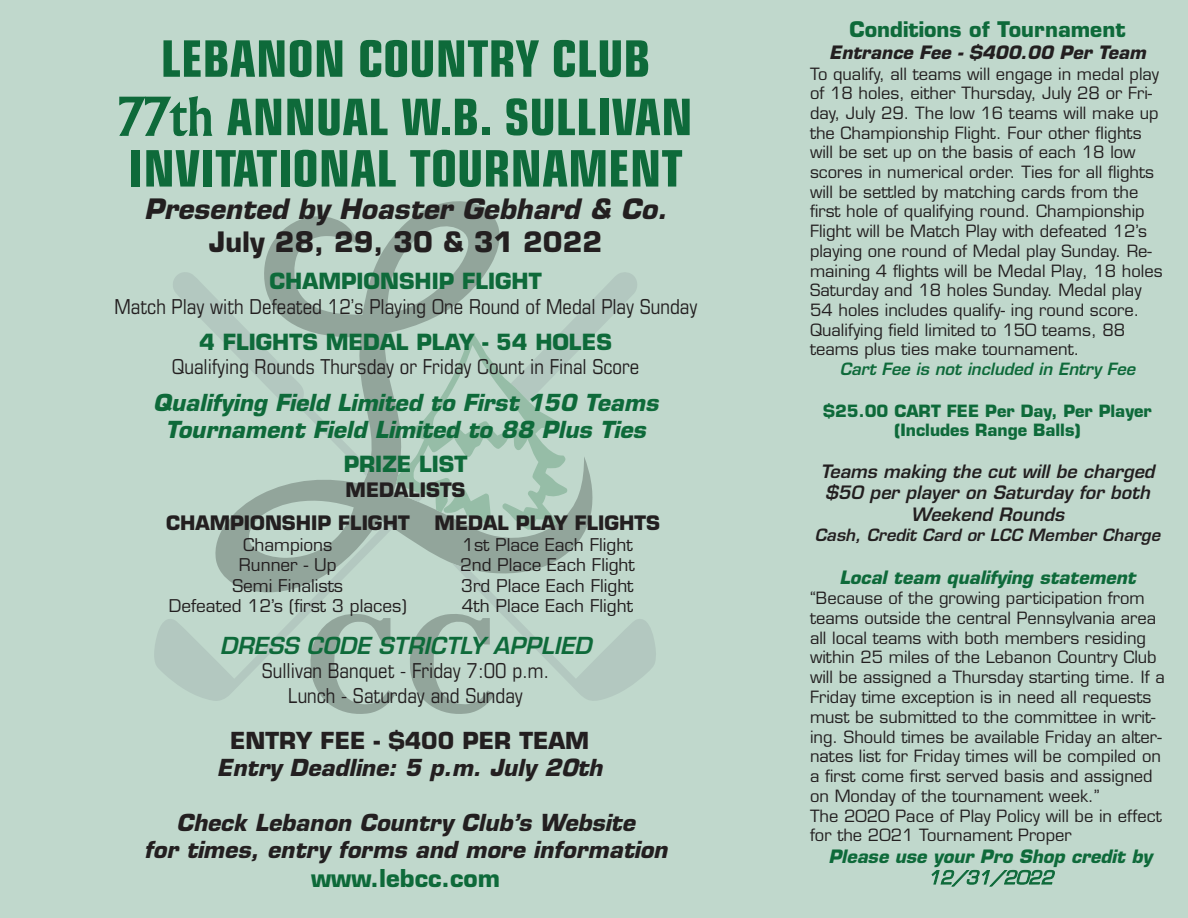
<style>
.page{position:relative;width:1188px;height:918px;background:#c0d8cc}
.page>*{position:absolute;margin:0;border:0;box-sizing:border-box;transform-origin:0 0}
.t1{font:700 condensed 50.25px/58.3px "Eurostile";color:#0e6a3a;text-align:center}
.t2{font:italic 700 27.45px/32.2px "Eurostile";color:#231f20;text-align:center}
.t3{font:700 24px "Eurostile";color:#0e6a3a}
.t4{font:italic 700 22.8px/27.5px "Eurostile";color:#231f20;text-align:center}
.t5{font:italic 700 22.8px/26.8px "Eurostile";color:#0e6a3a;text-align:center}
.t6{font:italic 600 22.8px "Eurostile";color:#0e6a3a}
.t7{font:700 21.75px "Eurostile";color:#0e6a3a}
.t8{font:700 21px "Eurostile";color:#0e6a3a}
.t9{font:condensed 20.55px/24.8px "Eurostile";color:#231f20;text-align:center}
.t10{font:700 19.5px/33.3px "Eurostile";color:#231f20}
.t11{font:italic 600 18px/21.3px "Eurostile";color:#231f20;text-align:center}
.t12{font:italic 700 18px/21.1px "Eurostile";color:#0e6a3a;text-align:center}
.t13{font:italic 700 18px "Eurostile";color:#231f20}
.t14{font:17.1px "Eurostile";color:#231f20}
.t15{font:16.5px/19.8px "Eurostile";color:#231f20}
.t16{font:700 16.5px/19.8px "Eurostile";color:#0e6a3a;text-align:center}
.t17{font:italic 600 16.5px "Eurostile";color:#231f20}
.t18{font:italic 600 16.5px "Eurostile";color:#0e6a3a}
.s1{font-family:"Albertus";font-weight:400;font-stretch:normal}
.s2{font-style:normal}
.s3{font-style:inherit}
.s4{font-weight:400}
</style>
<div class="page">
<svg style="left:264px;top:201px;width:236px;height:513px"></svg>
<svg style="left:154px;top:271px;width:502px;height:431px"></svg>
<svg style="left:396px;top:334px;width:172px;height:197px"></svg>
<p class="t1" style="left:119px;top:29px;width:576px">LEBANON COUNTRY CLUB<br><span class="s1">77th</span> ANNUAL W.B. SULLIVAN</p>
<p class="t1" style="left:128px;top:139px;width:556px">INVITATIONAL TOURNAMENT</p>
<p class="t2" style="left:144px;top:193px;width:524px">Presented by Hoaster Gebhard &amp; Co.<br><span class="s2">July 28, 29, 30 &amp; 31 2022</span></p>
<p class="t7" style="left:270px;top:268px;width:274px">CHAMPIONSHIP FLIGHT</p>
<p class="t9" style="left:114px;top:294px;width:584px">Match Play with Defeated 12’s Playing One Round of Medal Play Sunday</p>
<p class="t7" style="left:199px;top:328px;width:414px">4 FLIGHTS MEDAL PLAY - 54 HOLES</p>
<p class="t9" style="left:172px;top:354px;width:469px">Qualifying Rounds Thursday or Friday Count in Final Score</p>
<p class="t5" style="left:153px;top:389px;width:507px">Qualifying Field Limited to First 150 Teams<br>Tournament Field Limited to 88 Plus Ties</p>
<p class="t7" style="left:344px;top:451px;width:125px">PRIZE LIST</p>
<p class="t10" style="left:166px;top:473px;width:301px;text-indent:180px">MEDALISTS<br>CHAMPIONSHIP FLIGHT</p>
<p class="t10" style="left:435px;top:506px;width:227px">MEDAL PLAY FLIGHTS</p>
<p class="t14" style="left:243px;top:534px;width:91px">Champions</p>
<p class="t14" style="left:462px;top:534px;width:172px">1st Place Each Flight</p>
<p class="t14" style="left:239px;top:555px;width:99px">Runner - Up</p>
<p class="t14" style="left:460px;top:555px;width:176px">2nd Place Each Flight</p>
<p class="t14" style="left:232px;top:575px;width:112px">Semi Finalists</p>
<p class="t14" style="left:461px;top:575px;width:174px">3rd Place Each Flight</p>
<p class="t14" style="left:169px;top:596px;width:239px">Defeated 12’s (first 3 places)</p>
<p class="t14" style="left:462px;top:596px;width:173px">4th Place Each Flight</p>
<p class="t6" style="left:220px;top:631px;width:373px">DRESS CODE STRICTLY APPLIED</p>
<p class="t9" style="left:262px;top:658px;width:289px">Sullivan Banquet - Friday 7:00 p.m.<br>Lunch - Saturday and Sunday</p>
<p class="t4" style="left:217px;top:727px;width:387px"><span class="s2">ENTRY FEE - $400 PER TEAM<br></span>Entry Deadline: 5 p.m. July <span class="s3">20</span>th</p>
<p class="t4" style="left:144px;top:809px;width:525px">Check Lebanon Country Club’s Website<br>for times, entry forms and more information</p>
<p class="t3" style="left:311px;top:864px;width:190px">www.lebcc.com</p>
<p class="t8" style="left:849px;top:16px;width:278px">Conditions of Tournament</p>
<p class="t13" style="left:829px;top:42px;width:318px">Entrance Fee - $400.00 Per Team</p>
<p class="t15" style="left:810px;top:64px;width:351px">To qualify, all teams will engage in medal play</p>
<p class="t15" style="left:810px;top:83px;width:344px">of 18 holes, either Thursday, July 28 or Fri-</p>
<p class="t15" style="left:810px;top:103px;width:350px">day, July 29. The low 16 teams will make up</p>
<p class="t15" style="left:810px;top:123px;width:333px">the Championship Flight. Four other flights</p>
<p class="t15" style="left:810px;top:143px;width:327px">will be set up on the basis of each 18 low</p>
<p class="t15" style="left:810px;top:162px;width:346px">scores in numerical order. Ties for all flights</p>
<p class="t15" style="left:810px;top:182px;width:330px">will be settled by matching cards from the</p>
<p class="t15" style="left:810px;top:202px;width:336px">first hole of qualifying round. Championship</p>
<p class="t15" style="left:810px;top:221px;width:339px">Flight will be Match Play with defeated 12’s</p>
<p class="t15" style="left:810px;top:241px;width:343px">playing one round of Medal play Sunday. Re-</p>
<p class="t15" style="left:810px;top:261px;width:354px">maining 4 flights will be Medal Play, 18 holes</p>
<p class="t15" style="left:810px;top:280px;width:333px">Saturday and 18 holes Sunday. Medal play</p>
<p class="t15" style="left:810px;top:300px;width:331px">54 holes includes qualify- ing round score.</p>
<p class="t15" style="left:810px;top:320px;width:317px">Qualifying field limited to 150 teams, 88</p>
<p class="t15" style="left:810px;top:340px;width:271px">teams plus ties make tournament.</p>
<p class="t18" style="left:840px;top:359px;width:297px">Cart Fee is not included in Entry Fee</p>
<p class="t16" style="left:823px;top:401px;width:330px">$25.00 CART FEE Per Day, Per Player (Includes Range Balls)</p>
<p class="t11" style="left:820px;top:460px;width:336px">Teams making the cut will be charged $50 per player on Saturday for both<br>Weekend Rounds</p>
<p class="t17" style="left:815px;top:524px;width:347px">Cash, Credit Card or LCC Member Charge</p>
<p class="t12" style="left:839px;top:567px;width:298px">Local team qualifying statement</p>
<p class="t15" style="left:810px;top:588px;width:356px">“Because of the growing participation from teams outside the central Pennsylvania area all local teams with both members residing within 25 miles of the Lebanon Country Club will be assigned a Thursday starting time. If a Friday time exception is in need all requests must be submitted to the committee in writ&shy;ing. Should times be available Friday an alter&shy;nates list for Friday times will be compiled on a first come first served basis and assigned on Monday of the tournament week.”<br>The 2020 Pace of Play Policy will be in effect for the 2021 Tournament Proper</p>
<p class="t12" style="left:828px;top:846px;width:325px">Please use your Pro Shop credit by<br><span class="s4">12/31/2022</span></p>
</div>
